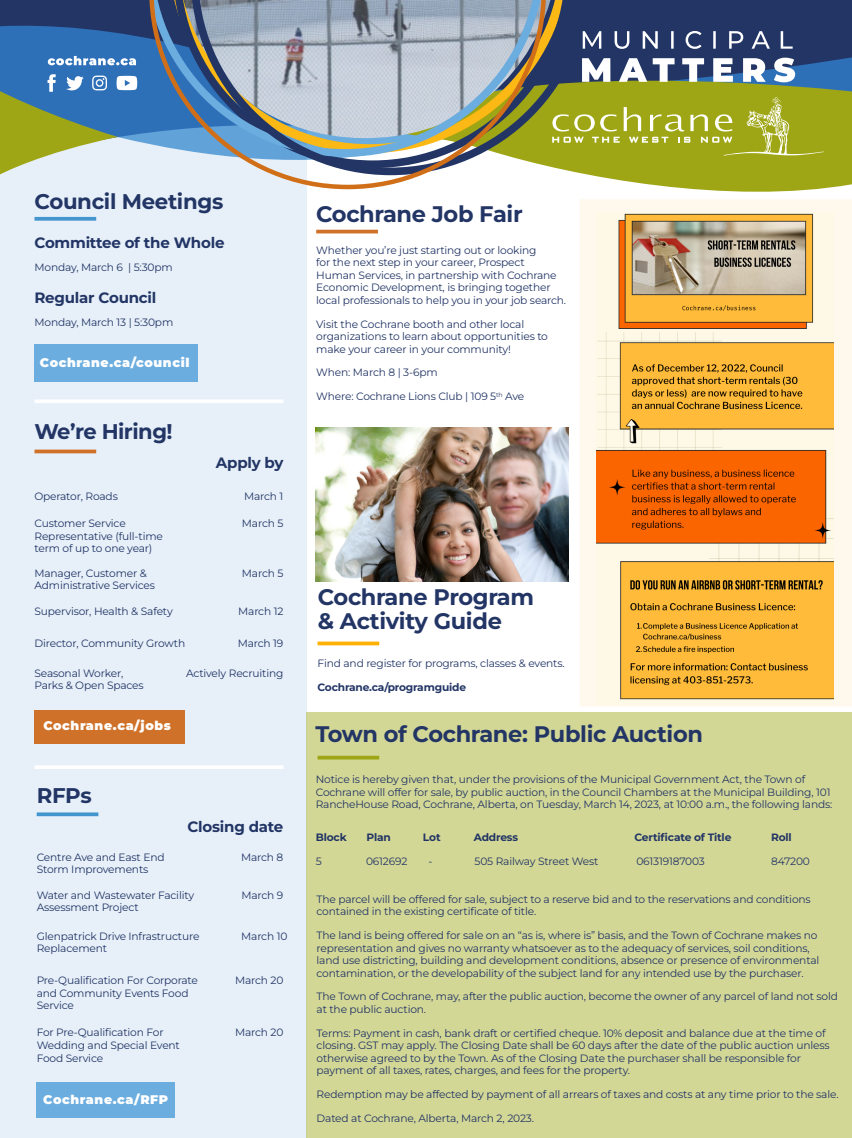
<style>
.page{position:relative;width:852px;height:1138px;background:#fff}
.page>*{position:absolute;margin:0;border:0;box-sizing:border-box;transform-origin:0 0}
.H1_Bold{font:700 22.5px/23.8px "Montserrat";letter-spacing:-.015em;color:#223565}
.H1_Bold-2{font:700 21.25px "Montserrat";letter-spacing:-.015em;color:#223565}
.Body__Bold{font:700 15px "Montserrat";letter-spacing:-.015em;color:#223565}
.Buttons{font:900 12.5px "Montserrat";letter-spacing:.05em;color:#fff}
.Paragraph_Style__8_5{font:10.62px/12.5px "Montserrat";letter-spacing:-.015em;color:#223565}
.Paragraph_Style__8_5-2{font:700 10.62px "Montserrat";letter-spacing:-.015em;color:#223565}
.Body__Bold-2{font:10.62px "Montserrat";letter-spacing:-.015em;color:#223565}
</style>
<div class="page">
<div style="left:580px;top:204px;width:271px;height:502px;background:#fff9ed"></div>
<div style="left:0;top:99px;width:306px;height:1039px;background:#e7f0f9"></div>
<svg style="left:0;top:0;width:851px;height:49px;background:#243f73"></svg>
<svg style="left:0;top:49px;width:851px;height:155px"></svg>
<svg style="left:590px;top:97px;width:233px;height:59px;background:#a9b031"></svg>
<svg style="left:48px;top:56px;width:88px;height:9px"></svg>
<svg style="left:92px;top:76px;width:15px;height:14px"></svg>
<svg style="left:66px;top:76px;width:18px;height:14px"></svg>
<svg style="left:48px;top:74px;width:8px;height:18px"></svg>
<svg style="left:116px;top:76px;width:21px;height:14px"></svg>
<svg style="left:545px;top:0;width:45px;height:175px;background:#757d45"></svg>
<svg style="left:149px;top:0;width:396px;height:189px;background:#9ba9b1"></svg>
<svg style="left:582px;top:31px;width:210px;height:18px;background:#516085"></svg>
<svg style="left:581px;top:58px;width:213px;height:24px"></svg>
<div style="left:34px;top:344px;width:164px;height:38px;background:#6caddf"></div>
<svg style="left:34px;top:217px;width:62px;height:4px"></svg>
<div style="left:37px;top:1082px;width:138px;height:36px;background:#6baddf"></div>
<div style="left:34px;top:710px;width:150px;height:34px;background:#cf7128"></div>
<hr style="left:34px;top:450px;width:62px;height:3px;background:#cf7128">
<hr style="left:316px;top:230px;width:62px;height:3px;background:#cf7128">
<svg style="left:37px;top:812px;width:61px;height:4px"></svg>
<hr style="left:34px;top:765px;width:249px;height:4px;background:#fff">
<img style="left:315px;top:427px;width:253px;height:154px">
<img style="left:596px;top:212px;width:236px;height:492px">
<div style="left:306px;top:712px;width:545px;height:426px;background:#d3d796"></div>
<hr style="left:317px;top:756px;width:62px;height:3px;background:#9ea615">
<svg style="left:317px;top:641px;width:62px;height:4px"></svg>
<hr style="left:34px;top:399px;width:249px;height:4px;background:#fff">
<p class="H1_Bold-2" style="left:34px;top:188px;width:190px">Council Meetings</p>
<p class="Body__Bold" style="left:34px;top:233px;width:191px">Committee of the Whole</p>
<p class="Body__Bold-2" style="left:34px;top:260px;width:140px">Monday, March 6 | 5:30pm</p>
<p class="Body__Bold" style="left:34px;top:288px;width:123px">Regular Council</p>
<p class="Body__Bold-2" style="left:34px;top:315px;width:140px">Monday, March 13 | 5:30pm</p>
<p class="Buttons" style="left:40px;top:354px;width:151px">Cochrane.ca/council</p>
<p class="H1_Bold-2" style="left:34px;top:417px;width:140px">We’re Hiring!</p>
<p class="Body__Bold" style="left:216px;top:452px;width:69px">Apply by</p>
<p class="Paragraph_Style__8_5" style="left:34px;top:489px;width:85px">Operator, Roads</p>
<p class="Paragraph_Style__8_5" style="left:244px;top:489px;width:41px">March 1</p>
<p class="Paragraph_Style__8_5" style="left:242px;top:517px;width:43px">March 5</p>
<p class="Paragraph_Style__8_5" style="left:34px;top:517px;width:130px">Customer Service<br>Representative (full-time term of up to one year)</p>
<p class="Paragraph_Style__8_5" style="left:34px;top:567px;width:122px">Manager, Customer &amp;<br>Administrative Services</p>
<p class="Paragraph_Style__8_5" style="left:34px;top:604px;width:140px">Supervisor, Health &amp; Safety</p>
<p class="Paragraph_Style__8_5" style="left:34px;top:636px;width:152px">Director, Community Growth</p>
<p class="Paragraph_Style__8_5" style="left:242px;top:567px;width:43px">March 5</p>
<p class="Paragraph_Style__8_5" style="left:238px;top:604px;width:47px">March 12</p>
<p class="Paragraph_Style__8_5" style="left:238px;top:636px;width:47px">March 19</p>
<p class="Paragraph_Style__8_5" style="left:34px;top:667px;width:90px">Seasonal Worker,</p>
<p class="Paragraph_Style__8_5" style="left:186px;top:667px;width:99px">Actively Recruiting</p>
<p class="Paragraph_Style__8_5" style="left:34px;top:679px;width:111px">Parks &amp; Open Spaces</p>
<p class="Buttons" style="left:43px;top:717px;width:129px">Cochrane.ca/jobs</p>
<p class="H1_Bold-2" style="left:37px;top:782px;width:57px">RFPs</p>
<p class="Body__Bold" style="left:187px;top:816px;width:97px">Closing date</p>
<p class="Paragraph_Style__8_5" style="left:37px;top:850px;width:129px">Centre Ave and East End<br>Storm Improvements</p>
<p class="Paragraph_Style__8_5" style="left:241px;top:850px;width:44px">March 8</p>
<p class="Paragraph_Style__8_5" style="left:37px;top:888px;width:159px">Water and Wastewater Facility<br>Assessment Project</p>
<p class="Paragraph_Style__8_5" style="left:37px;top:929px;width:164px">Glenpatrick Drive Infrastructure<br>Replacement</p>
<p class="Paragraph_Style__8_5" style="left:37px;top:974px;width:163px">Pre-Qualification For Corporate and Community Events Food<br>Service</p>
<p class="Paragraph_Style__8_5" style="left:37px;top:1026px;width:145px">For Pre-Qualification For<br>Wedding and Special Event<br>Food Service</p>
<p class="Buttons" style="left:43px;top:1091px;width:126px">Cochrane.ca/RFP</p>
<p class="Paragraph_Style__8_5" style="left:241px;top:888px;width:43px">March 9</p>
<p class="Paragraph_Style__8_5" style="left:241px;top:929px;width:48px">March 10</p>
<p class="Paragraph_Style__8_5" style="left:235px;top:974px;width:50px">March 20</p>
<p class="Paragraph_Style__8_5" style="left:235px;top:1026px;width:50px">March 20</p>
<p class="H1_Bold" style="left:316px;top:201px;width:208px">Cochrane Job Fair</p>
<p class="Paragraph_Style__8_5" style="left:316px;top:243px;width:251px">Whether you’re just starting out or looking<br>for the next step in your career, Prospect Human Services, in partnership with Cochrane Economic Development, is bringing together local professionals to help you in your job search.</p>
<p class="Paragraph_Style__8_5" style="left:316px;top:317px;width:233px">Visit the Cochrane booth and other local organizations to learn about opportunities to make your career in your community!</p>
<p class="Paragraph_Style__8_5" style="left:316px;top:366px;width:123px">When: March 8 | 3-6pm</p>
<p class="Paragraph_Style__8_5" style="left:316px;top:390px;width:209px">Where: Cochrane Lions Club | 109 5<sup>th</sup> Ave</p>
<p class="H1_Bold" style="left:318px;top:585px;width:217px">Cochrane Program &amp; Activity Guide</p>
<p class="Paragraph_Style__8_5" style="left:317px;top:657px;width:248px">Find and register for programs, classes &amp; events.</p>
<p class="Paragraph_Style__8_5-2" style="left:317px;top:680px;width:150px">Cochrane.ca/programguide</p>
<p class="H1_Bold" style="left:315px;top:722px;width:389px">Town of Cochrane: Public Auction</p>
<p class="Paragraph_Style__8_5" style="left:315px;top:773px;width:518px">Notice is hereby given that, under the provisions of the Municipal Government Act, the Town of<br>Cochrane will offer for sale, by public auction, in the Council Chambers at the Municipal Building, 101<br>RancheHouse Road, Cochrane, Alberta, on Tuesday, March 14, 2023, at 10:00 a.m., the following lands:</p>
<p class="Paragraph_Style__8_5-2" style="left:315px;top:830px;width:32px">Block</p>
<p class="Paragraph_Style__8_5-2" style="left:366px;top:830px;width:26px">Plan</p>
<p class="Paragraph_Style__8_5-2" style="left:423px;top:830px;width:19px">Lot</p>
<p class="Paragraph_Style__8_5-2" style="left:473px;top:830px;width:46px">Address</p>
<p class="Paragraph_Style__8_5-2" style="left:634px;top:830px;width:98px">Certificate of Title</p>
<p class="Paragraph_Style__8_5-2" style="left:770px;top:830px;width:22px">Roll</p>
<p class="Paragraph_Style__8_5" style="left:315px;top:854px;width:8px">5</p>
<p class="Paragraph_Style__8_5" style="left:366px;top:854px;width:43px">0612692</p>
<p class="Paragraph_Style__8_5" style="left:428px;top:854px;width:6px">-</p>
<p class="Paragraph_Style__8_5" style="left:474px;top:854px;width:125px">505 Railway Street West</p>
<p class="Paragraph_Style__8_5" style="left:636px;top:854px;width:70px">061319187003</p>
<p class="Paragraph_Style__8_5" style="left:770px;top:854px;width:40px">847200</p>
<p class="Paragraph_Style__8_5" style="left:316px;top:892px;width:495px">The parcel will be offered for sale, subject to a reserve bid and to the reservations and conditions contained in the existing certificate of title.</p>
<p class="Paragraph_Style__8_5" style="left:316px;top:929px;width:504px">The land is being offered for sale on an “as is, where is” basis, and the Town of Cochrane makes no representation and gives no warranty whatsoever as to the adequacy of services, soil conditions, land use districting, building and development conditions, absence or presence of environmental contamination, or the developability of the subject land for any intended use by the purchaser.</p>
<p class="Paragraph_Style__8_5" style="left:316px;top:990px;width:522px">The Town of Cochrane, may, after the public auction, become the owner of any parcel of land not sold at the public auction.</p>
<p class="Paragraph_Style__8_5" style="left:316px;top:1026px;width:514px">Terms: Payment in cash, bank draft or certified cheque. 10% deposit and balance due at the time of closing. GST may apply. The Closing Date shall be 60 days after the date of the public auction unless otherwise agreed to by the Town. As of the Closing Date the purchaser shall be responsible for payment of all taxes, rates, charges, and fees for the property.</p>
<p class="Paragraph_Style__8_5" style="left:316px;top:1087px;width:523px">Redemption may be affected by payment of all arrears of taxes and costs at any time prior to the sale.</p>
<p class="Paragraph_Style__8_5" style="left:316px;top:1111px;width:219px">Dated at Cochrane, Alberta, March 2, 2023.</p>
</div>
